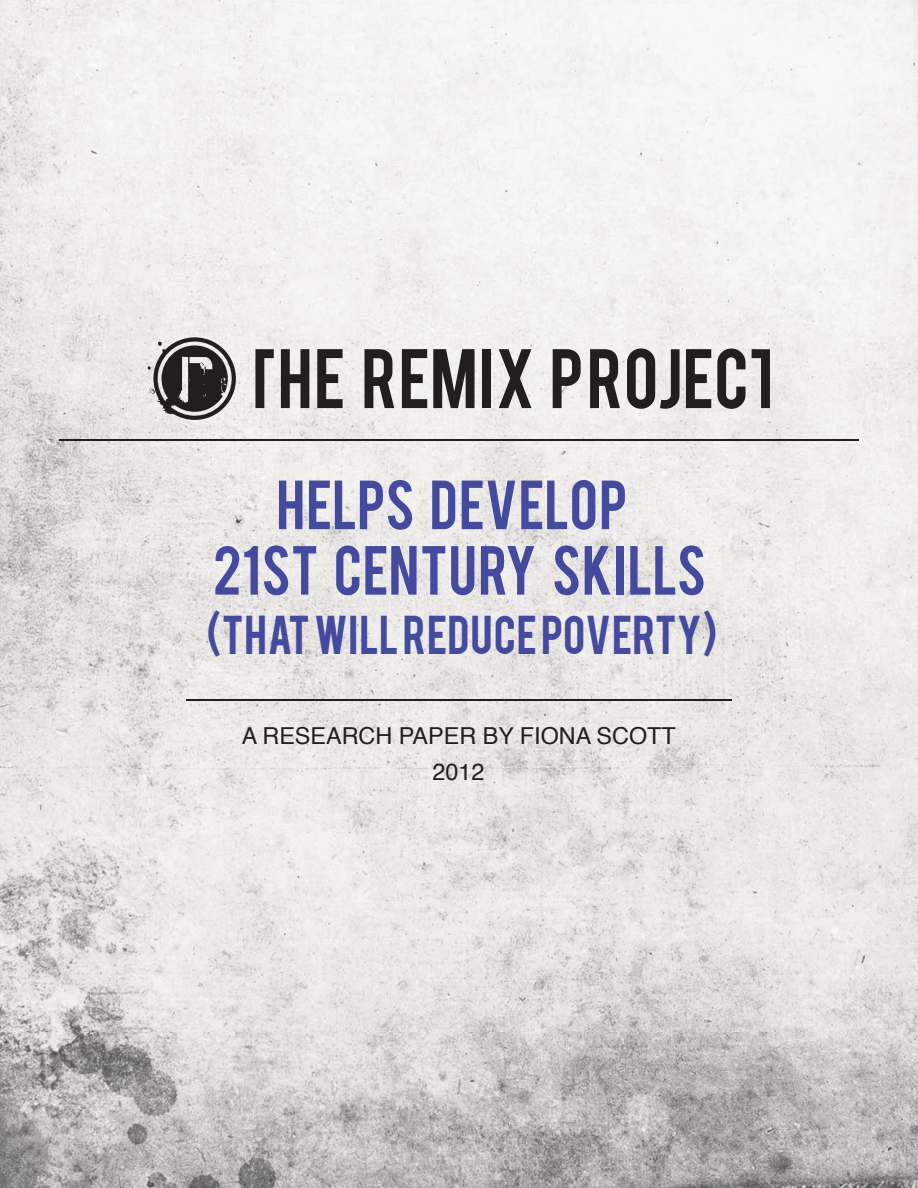
<style>
.page{position:relative;width:918px;height:1188px;background:#fff}
.page>*{position:absolute;margin:0;border:0;box-sizing:border-box;transform-origin:0 0}
.t1{font:54.6px/65.6px "Bebas";letter-spacing:.01em;color:#444b9f;text-align:center}
.t2{font:42.9px "Bebas";letter-spacing:.015em;color:#444b9f}
.t3{font:23.4px/36.5px "Helvetica";color:#231f20;text-align:center}
</style>
<div class="page">
<img style="left:0;top:0;width:918px;height:1188px">
<svg style="left:148px;top:337px;width:88px;height:83px;background:#7a7877"></svg>
<svg style="left:255px;top:349px;width:19px;height:59px"></svg>
<svg style="left:281px;top:349px;width:28px;height:59px;background:#646261"></svg>
<svg style="left:317px;top:349px;width:26px;height:59px;background:#72706f"></svg>
<svg style="left:365px;top:349px;width:29px;height:59px;background:#646262"></svg>
<svg style="left:402px;top:349px;width:25px;height:59px"></svg>
<svg style="left:433px;top:349px;width:42px;height:59px;background:#5b5858"></svg>
<div style="left:482px;top:349px;width:9px;height:59px;background:#211e1e"></div>
<svg style="left:499px;top:349px;width:32px;height:59px"></svg>
<svg style="left:553px;top:349px;width:28px;height:59px"></svg>
<svg style="left:590px;top:349px;width:30px;height:59px;background:#656363"></svg>
<svg style="left:627px;top:348px;width:53px;height:61px;background:#82807f"></svg>
<svg style="left:686px;top:349px;width:25px;height:59px"></svg>
<svg style="left:717px;top:349px;width:29px;height:60px;background:#7d7b7b"></svg>
<svg style="left:752px;top:349px;width:18px;height:59px"></svg>
<hr style="left:59px;top:439px;width:800px;height:2px;background:#231f20">
<hr style="left:186px;top:699px;width:546px;height:2px;background:#231f20">
<h1 class="t1" style="left:213px;top:468px;width:495px">HELPS DEVELOP<br>21ST CENTURY SKILLS</h1>
<h2 class="t2" style="left:206px;top:604px;width:512px">(THAT WILL REDUCE POVERTY)</h2>
<p class="t3" style="left:242px;top:718px;width:436px">A RESEARCH PAPER BY FIONA SCOTT<br>2012</p>
</div>
